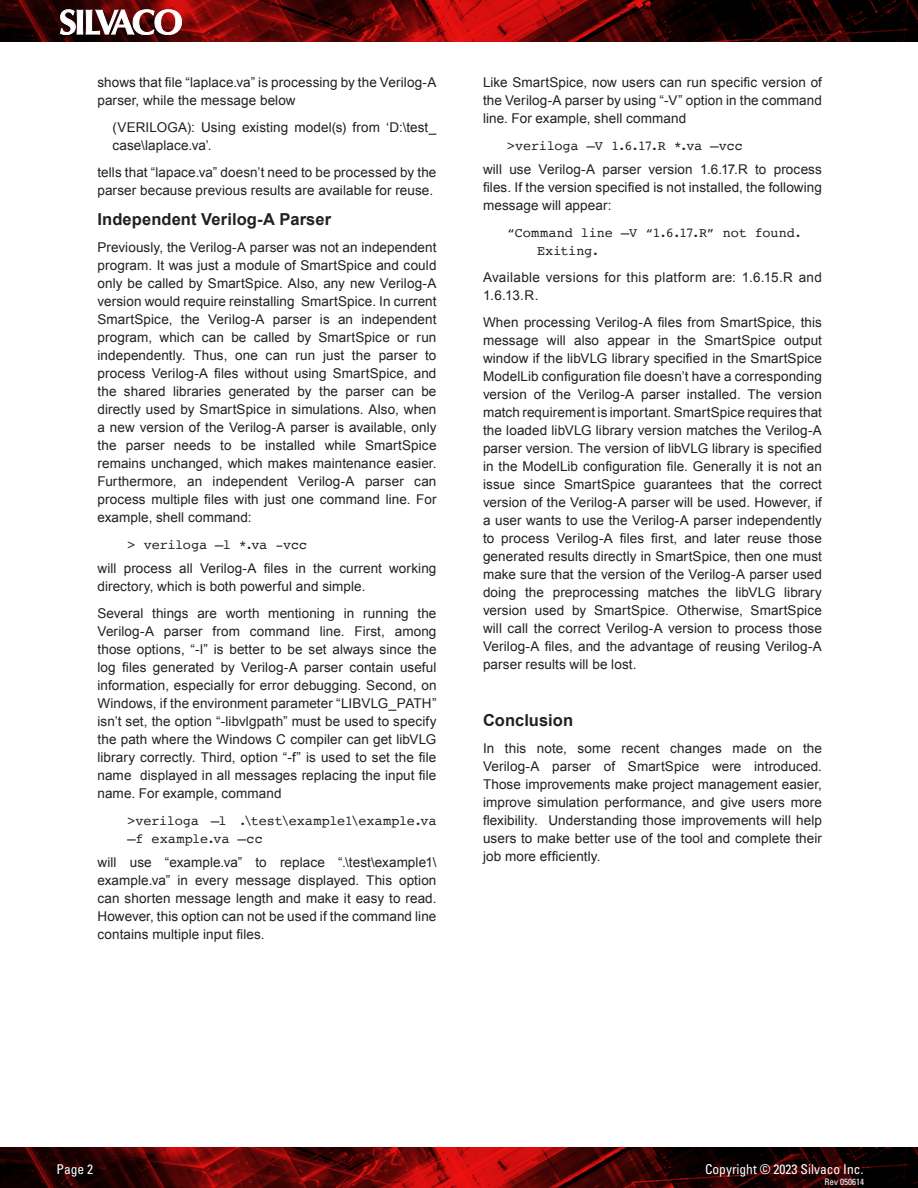
<style>
.page{position:relative;width:918px;height:1188px;background:#fff}
.page>*{position:absolute;margin:0;border:0;box-sizing:border-box;transform-origin:0 0}
.body_text_2{font:700 16.5px "Arial";letter-spacing:.005em;color:#231f20}
.body_text_2-2{font:13.5px/18px "Arial";letter-spacing:.005em;color:#231f20;text-align:justify}
.syntax_-_app_note{font:13.5px/18px "Courier";letter-spacing:-.01em;color:#231f20}
.body_text_2_indent{font:13.5px/18px "Arial";letter-spacing:.005em;color:#231f20}
.body_text_2-3{font:13.5px/18px "Arial";letter-spacing:.025em;color:#231f20}
.body_text_2-4{font:13.5px/18px "Courier";letter-spacing:-.005em;color:#231f20}
.t1{font:condensed 13.5px "Univers";color:#fff}
.t2{font:condensed 9px "Univers";color:#fff}
</style>
<div class="page">
<img style="left:0;top:1147px;width:918px;height:41px">
<img style="left:0;top:0;width:918px;height:42px">
<svg style="left:60px;top:10px;width:122px;height:25px"></svg>
<p class="body_text_2-2" style="left:98px;top:73px;width:340px">shows that file “laplace.va” is processing by the Verilog-A parser, while the message below</p>
<p class="body_text_2_indent" style="left:112px;top:118px;width:325px">(VERILOGA): Using existing model(s) from ‘D:\test_ case\laplace.va’.</p>
<p class="body_text_2-2" style="left:98px;top:163px;width:340px">tells that “lapace.va” doesn’t need to be processed by the parser because previous results are available for reuse.</p>
<p class="body_text_2" style="left:98px;top:208px;width:235px">Independent Verilog-A Parser</p>
<p class="body_text_2-2" style="left:98px;top:238px;width:341px">Previously, the Verilog-A parser was not an independent program. It was just a module of SmartSpice and could only be called by SmartSpice. Also, any new Verilog-A version would require reinstalling SmartSpice. In current SmartSpice, the Verilog-A parser is an independent program, which can be called by SmartSpice or run independently. Thus, one can run just the parser to process Verilog-A files without using SmartSpice, and the shared libraries generated by the parser can be directly used by SmartSpice in simulations. Also, when a new version of the Verilog-A parser is available, only the parser needs to be installed while SmartSpice remains unchanged, which makes maintenance easier.<br>Furthermore, an independent Verilog-A parser can process multiple files with just one command line. For example, shell command:</p>
<p class="syntax_-_app_note" style="left:127px;top:535px;width:181px">&gt; veriloga –l *.va -vcc</p>
<p class="body_text_2-2" style="left:98px;top:559px;width:340px">will process all Verilog-A files in the current working directory, which is both powerful and simple.</p>
<p class="body_text_2-2" style="left:98px;top:604px;width:341px">Several things are worth mentioning in running the Verilog-A parser from command line. First, among those options, “-l” is better to be set always since the log files generated by Verilog-A parser contain useful information, especially for error debugging. Second, on Windows, if the environment parameter “LIBVLG_PATH” isn’t set, the option “-libvlgpath” must be used to specify the path where the Windows C compiler can get libVLG library correctly. Third, option “-f” is used to set the file name displayed in all messages replacing the input file name. For example, command</p>
<p class="syntax_-_app_note" style="left:127px;top:811px;width:311px">&gt;veriloga –l .\test\example1\example.va –f example.va –cc</p>
<p class="body_text_2-2" style="left:98px;top:853px;width:341px">will use “example.va” to replace “.\test\example1\ example.va” in every message displayed. This option can shorten message length and make it easy to read.<br>However, this option can not be used if the command line contains multiple input files.</p>
<p class="body_text_2-2" style="left:483px;top:73px;width:340px">Like SmartSpice, now users can run specific version of the Verilog-A parser by using “-V” option in the command line. For example, shell command</p>
<p class="syntax_-_app_note" style="left:507px;top:136px;width:237px">&gt;veriloga –V 1.6.17.R *.va –vcc</p>
<p class="body_text_2-2" style="left:483px;top:160px;width:340px">will use Verilog-A parser version 1.6.17.R to process files. If the version specified is not installed, the following message will appear:</p>
<p class="body_text_2-4" style="left:537px;top:223px;width:267px;text-indent:-30px">“Command line –V “1.6.17.R” not found.<br>Exiting.</p>
<p class="body_text_2-3" style="left:483px;top:268px;width:340px">Available versions for this platform are: 1.6.15.R and<br>1.6.13.R.</p>
<p class="body_text_2-2" style="left:483px;top:313px;width:341px">When processing Verilog-A files from SmartSpice, this message will also appear in the SmartSpice output window if the libVLG library specified in the SmartSpice ModelLib configuration file doesn’t have a corresponding version of the Verilog-A parser installed. The version match requirement is important. SmartSpice requires that the loaded libVLG library version matches the Verilog-A parser version. The version of libVLG library is specified in the ModelLib configuration file. Generally it is not an issue since SmartSpice guarantees that the correct version of the Verilog-A parser will be used. However, if a user wants to use the Verilog-A parser independently to process Verilog-A files first, and later reuse those generated results directly in SmartSpice, then one must make sure that the version of the Verilog-A parser used doing the preprocessing matches the libVLG library version used by SmartSpice. Otherwise, SmartSpice will call the correct Verilog-A version to process those Verilog-A files, and the advantage of reusing Verilog-A parser results will be lost.</p>
<p class="body_text_2" style="left:483px;top:709px;width:92px">Conclusion</p>
<p class="body_text_2-2" style="left:483px;top:739px;width:341px">In this note, some recent changes made on the Verilog-A parser of SmartSpice were introduced.<br>Those improvements make project management easier, improve simulation performance, and give users more flexibility. Understanding those improvements will help users to make better use of the tool and complete their job more efficiently.</p>
<p class="t1" style="left:57px;top:1160px;width:38px">Page 2</p>
<p class="t1" style="left:705px;top:1160px;width:160px">Copyright © 2023 Silvaco Inc.</p>
<p class="t2" style="left:825px;top:1176px;width:41px">Rev 050614</p>
</div>
